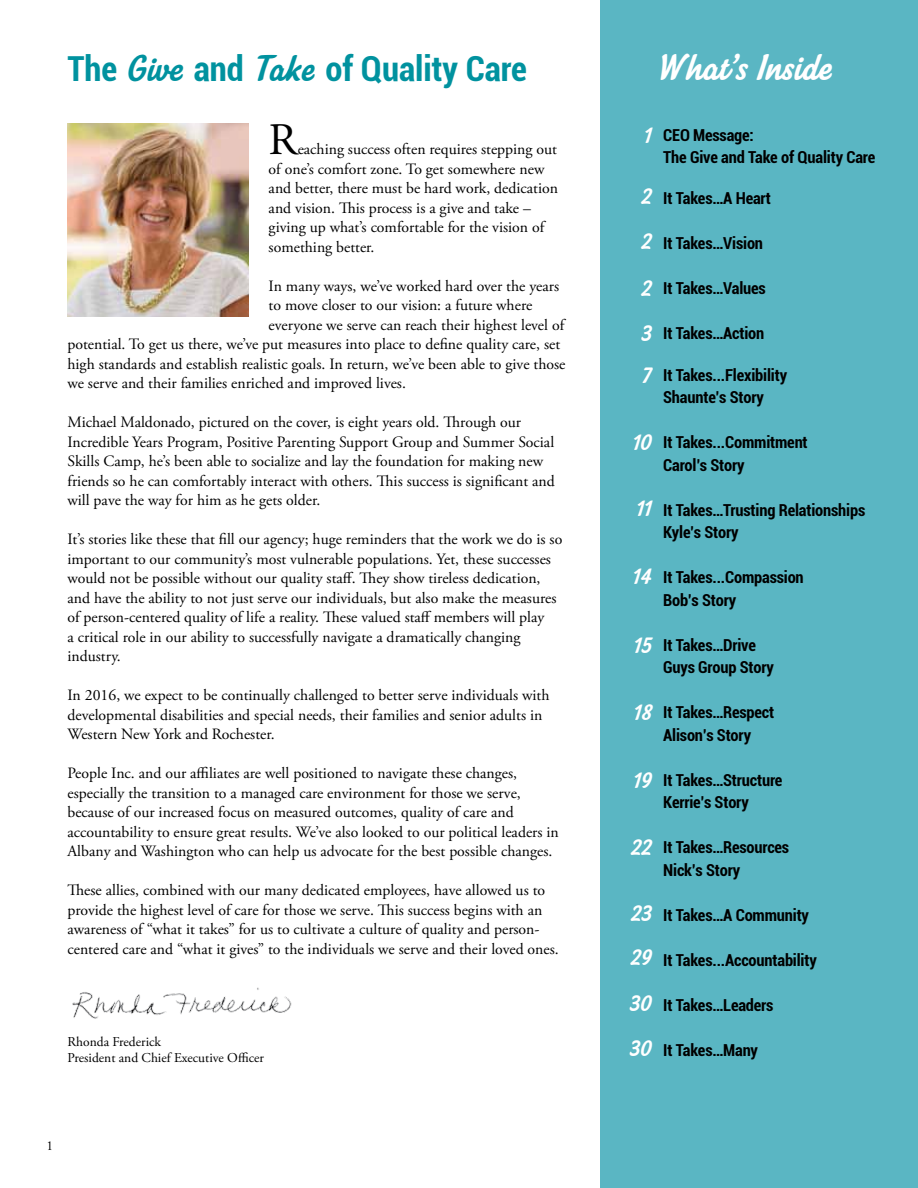
<style>
.page{position:relative;width:918px;height:1188px;background:#fff}
.page>*{position:absolute;margin:0;border:0;box-sizing:border-box;transform-origin:0 0}
.t1{font:45px "Adobe Garamond Pro";color:#000}
.t2{font:40.5px "Paname FY";color:#fff}
.t3{font:700 condensed 34.5px "Roboto";color:#00929f}
.t4{font:27px/45.5px "Paname FY";color:#fff}
.t5{font:700 condensed 16.5px/22.5px "Roboto";letter-spacing:-.01em;color:#000}
.t6{font:15.75px/19.5px "Adobe Garamond Pro";color:#000}
.t7{font:13.5px/16.2px "Adobe Garamond Pro";color:#000}
.s1{font-family:"Paname FY";font-weight:400;font-stretch:normal;font-size:40.5px}
</style>
<div class="page">
<img style="left:72px;top:987px;width:220px;height:32px">
<img style="left:68px;top:133px;width:180px;height:184px">
<div style="left:600px;top:0;width:318px;height:1188px;background:#5ab6c3"></div>
<h3 class="t3" style="left:68px;top:44px;width:461px">The <span class="s1">Give</span> and <span class="s1">Take</span> of Quality Care</h3>
<h2 class="t2" style="left:657px;top:41px;width:177px">What’s Inside</h2>
<h3 class="t4" style="left:644px;top:112px;width:9px">1</h3>
<h1 class="t1" style="left:269px;top:113px;width:31px">R</h1>
<p class="t5" style="left:663px;top:123px;width:214px">CEO Message:<br>The Give and Take of Quality Care</p>
<p class="t5" style="left:663px;top:186px;width:109px">It Takes…A Heart</p>
<p class="t5" style="left:663px;top:231px;width:101px">It Takes…Vision</p>
<p class="t5" style="left:663px;top:276px;width:104px">It Takes…Values</p>
<p class="t5" style="left:663px;top:321px;width:103px">It Takes…Action</p>
<p class="t5" style="left:663px;top:363px;width:125px">It Takes...Flexibility<br>Shaunte’s Story</p>
<p class="t5" style="left:663px;top:431px;width:146px">It Takes...Commitment<br>Carol’s Story</p>
<p class="t5" style="left:663px;top:498px;width:204px">It Takes…Trusting Relationships<br>Kyle’s Story</p>
<p class="t5" style="left:663px;top:566px;width:142px">It Takes...Compassion<br>Bob’s Story</p>
<p class="t5" style="left:663px;top:633px;width:112px">It Takes…Drive<br>Guys Group Story</p>
<p class="t5" style="left:663px;top:701px;width:113px">It Takes…Respect<br>Alison’s Story</p>
<p class="t5" style="left:663px;top:768px;width:121px">It Takes…Structure<br>Kerrie’s Story</p>
<p class="t5" style="left:663px;top:836px;width:127px">It Takes…Resources<br>Nick’s Story</p>
<p class="t5" style="left:663px;top:903px;width:147px">It Takes…A Community</p>
<p class="t5" style="left:663px;top:948px;width:155px">It Takes...Accountability</p>
<p class="t5" style="left:663px;top:993px;width:112px">It Takes…Leaders</p>
<p class="t5" style="left:663px;top:1038px;width:96px">It Takes…Many</p>
<p class="t6" style="left:269px;top:140px;width:291px;text-indent:29px">eaching success often requires stepping out of one’s comfort zone. To get somewhere new and better, there must be hard work, dedication and vision. This process is a give and take – giving up what’s comfortable for the vision of something better.</p>
<p class="t6" style="left:269px;top:276px;width:292px">In many ways, we’ve worked hard over the years</p>
<p class="t6" style="left:269px;top:296px;width:265px">to move closer to our vision: a future where</p>
<p class="t6" style="left:269px;top:315px;width:297px">everyone we serve can reach their highest level of</p>
<p class="t6" style="left:68px;top:335px;width:494px">potential. To get us there, we’ve put measures into place to define quality care, set</p>
<p class="t6" style="left:68px;top:354px;width:499px">high standards and establish realistic goals. In return, we’ve been able to give those</p>
<p class="t6" style="left:68px;top:374px;width:340px">we serve and their families enriched and improved lives.</p>
<p class="t6" style="left:68px;top:413px;width:489px">Michael Maldonado, pictured on the cover, is eight years old. Through our Incredible Years Program, Positive Parenting Support Group and Summer Social Skills Camp, he’s been able to socialize and lay the foundation for making new friends so he can comfortably interact with others. This success is significant and will pave the way for him as he gets older.</p>
<p class="t6" style="left:68px;top:530px;width:496px">It’s stories like these that fill our agency; huge reminders that the work we do is so important to our community’s most vulnerable populations. Yet, these successes would not be possible without our quality staff. They show tireless dedication, and have the ability to not just serve our individuals, but also make the measures of person-centered quality of life a reality. These valued staff members will play<br>a critical role in our ability to successfully navigate a dramatically changing industry.</p>
<p class="t6" style="left:68px;top:686px;width:484px">In 2016, we expect to be continually challenged to better serve individuals with developmental disabilities and special needs, their families and senior adults in<br>Western New York and Rochester.</p>
<p class="t6" style="left:68px;top:764px;width:493px">People Inc. and our affiliates are well positioned to navigate these changes, especially the transition to a managed care environment for those we serve, because of our increased focus on measured outcomes, quality of care and accountability to ensure great results. We’ve also looked to our political leaders in Albany and Washington who can help us advocate for the best possible changes.</p>
<p class="t6" style="left:68px;top:881px;width:493px">These allies, combined with our many dedicated employees, have allowed us to provide the highest level of care for those we serve. This success begins with an awareness of “what it takes” for us to cultivate a culture of quality and person&shy;centered care and “what it gives” to the individuals we serve and their loved ones.</p>
<h3 class="t4" style="left:641px;top:174px;width:12px;text-align:justify">2<br>2<br>2<br>3</h3>
<h3 class="t4" style="left:642px;top:352px;width:11px">7</h3>
<h3 class="t4" style="left:632px;top:420px;width:21px">10</h3>
<h3 class="t4" style="left:636px;top:486px;width:17px">11</h3>
<h3 class="t4" style="left:632px;top:553px;width:21px">14</h3>
<h3 class="t4" style="left:634px;top:622px;width:20px">15</h3>
<h3 class="t4" style="left:634px;top:690px;width:20px">18</h3>
<h3 class="t4" style="left:633px;top:757px;width:20px">19</h3>
<h3 class="t4" style="left:631px;top:825px;width:22px">22</h3>
<h3 class="t4" style="left:631px;top:892px;width:22px;line-height:43.5px">23<br>29</h3>
<h3 class="t4" style="left:630px;top:981px;width:23px;line-height:45px">30<br>30</h3>
<p class="t7" style="left:68px;top:1034px;width:198px">Rhonda Frederick<br>President and Chief Executive Officer</p>
<p class="t7" style="left:46px;top:1138px;width:8px">1</p>
</div>
